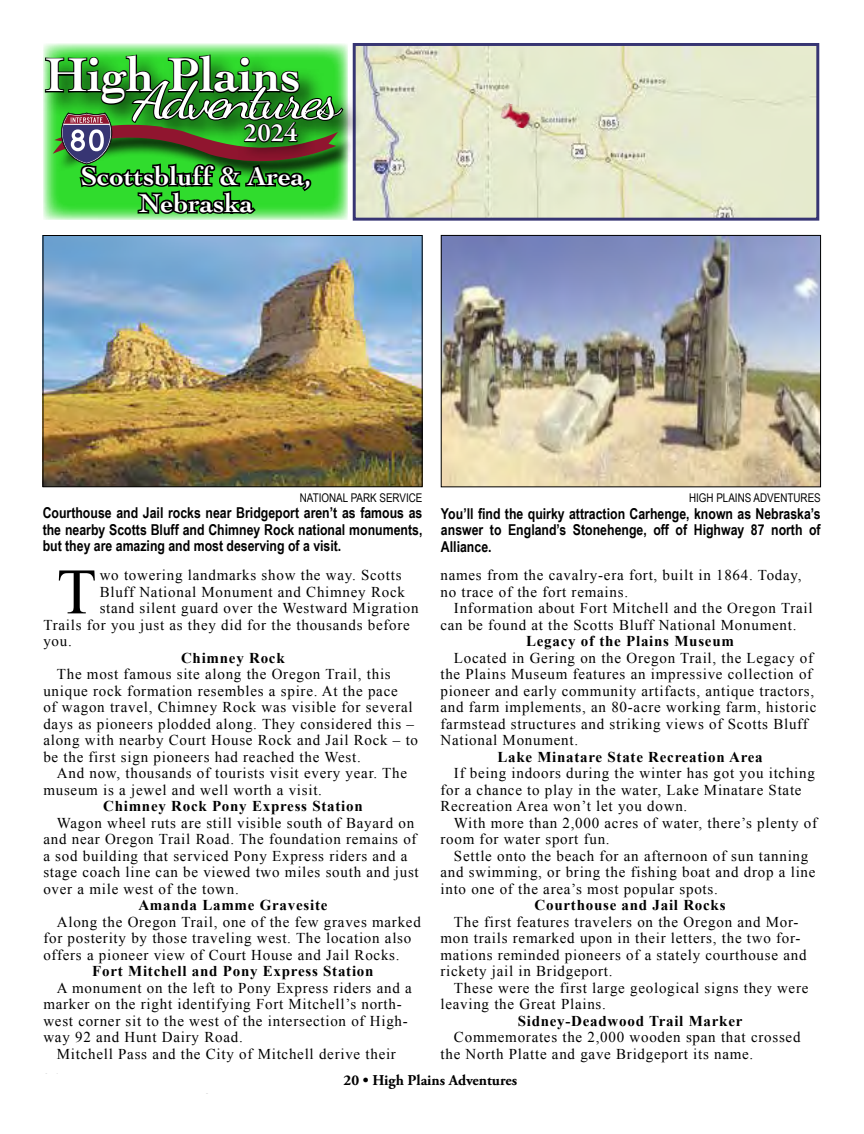
<style>
.page{position:relative;width:864px;height:1134px;background:#fff}
.page>*{position:absolute;margin:0;border:0;box-sizing:border-box;transform-origin:0 0}
.t1{font:64.8px "Times New Roman";color:#000}
.t2{font:50.85px "Dancing Script";letter-spacing:-.08em;color:#fff;scale:1.25 1}
.t3{font:700 49.65px "Cochin";color:#fff}
.t4{font:700 27px/27px "Cochin";letter-spacing:.01em;color:#fff;text-align:center}
.t5{font:600 27px "Garamond Premr Pro";color:#fff}
.t6{font:15px/16.5px "Times New Roman";letter-spacing:.05em;color:#000}
.t7{font:700 15px/16.5px "Arial Narrow";color:#000;text-align:justify}
.t8{font:700 15px "Times New Roman";letter-spacing:.05em;color:#000}
.t9{font:700 15px "Adobe Garamond Pro";color:#000}
.t10{font:12px "Arial Narrow";color:#000}
</style>
<div class="page">
<img style="left:357px;top:47px;width:458px;height:170px">
<div style="left:353px;top:43px;width:466px;height:178px;border:3px solid #373573"></div>
<img style="left:499px;top:102px;width:37px;height:28px">
<svg style="left:44px;top:43px;width:304px;height:177px;background:#b2f1b1"></svg>
<div style="left:42px;top:51px;width:326px;height:96px;background:#000;opacity:.75"></div>
<div style="left:57px;top:127px;width:298px;height:53px;background:#000;opacity:.75"></div>
<svg style="left:44px;top:53px;width:301px;height:167px;background:#32822b"></svg>
<img style="left:45px;top:237px;width:375px;height:248px">
<div style="left:43px;top:235px;width:379px;height:252px;border:1px solid #000"></div>
<img style="left:443px;top:237px;width:376px;height:248px">
<div style="left:441px;top:235px;width:380px;height:252px;border:1px solid #000"></div>
<h3 class="t3" style="left:45px;top:42px;width:257px">High Plains</h3>
<h2 class="t2" style="left:134px;top:71px;width:167px">Adventures</h2>
<h3 class="t5" style="left:244px;top:117px;width:55px">2024</h3>
<h3 class="t4" style="left:81px;top:161px;width:232px">Scottsbluff &amp; Area,<br>Nebraska</h3>
<p class="t10" style="left:300px;top:489px;width:124px">NATIONAL PARK SERVICE</p>
<p class="t7" style="left:43px;top:504px;width:381px">Courthouse and Jail rocks near Bridgeport aren’t as famous as the nearby Scotts Bluff and Chimney Rock national monuments, but they are amazing and most deserving of a visit.</p>
<h1 class="t1" style="left:57px;top:548px;width:41px">T</h1>
<p class="t6" style="left:100px;top:567px;width:303px">wo towering landmarks show the way. Scotts</p>
<p class="t6" style="left:100px;top:583px;width:307px">Bluff National Monument and Chimney Rock</p>
<p class="t6" style="left:100px;top:600px;width:320px">stand silent guard over the Westward Migration</p>
<p class="t6" style="left:43px;top:616px;width:368px">Trails for you just as they did for the thousands before</p>
<p class="t6" style="left:43px;top:633px;width:30px">you.</p>
<p class="t8" style="left:181px;top:648px;width:105px">Chimney Rock</p>
<p class="t6" style="left:43px;top:666px;width:376px;text-indent:14px">The most famous site along the Oregon Trail, this unique rock formation resembles a spire. At the pace<br>of wagon travel, Chimney Rock was visible for several days as pioneers plodded along. They considered this – along with nearby Court House Rock and Jail Rock – to be the first sign pioneers had reached the West.</p>
<p class="t6" style="left:43px;top:765px;width:365px;text-indent:14px">And now, thousands of tourists visit every year. The museum is a jewel and well worth a visit.</p>
<p class="t8" style="left:103px;top:796px;width:261px">Chimney Rock Pony Express Station</p>
<p class="t6" style="left:43px;top:814px;width:377px;text-indent:14px">Wagon wheel ruts are still visible south of Bayard on and near Oregon Trail Road. The foundation remains of a sod building that serviced Pony Express riders and a stage coach line can be viewed two miles south and just over a mile west of the town.</p>
<p class="t8" style="left:138px;top:895px;width:191px">Amanda Lamme Gravesite</p>
<p class="t6" style="left:43px;top:913px;width:379px;text-indent:14px">Along the Oregon Trail, one of the few graves marked for posterity by those traveling west. The location also offers a pioneer view of Court House and Jail Rocks.</p>
<p class="t8" style="left:92px;top:961px;width:283px">Fort Mitchell and Pony Express Station</p>
<p class="t6" style="left:43px;top:979px;width:370px;text-indent:14px">A monument on the left to Pony Express riders and a marker on the right identifying Fort Mitchell’s north&shy;west corner sit to the west of the intersection of High&shy;way 92 and Hunt Dairy Road.</p>
<p class="t6" style="left:57px;top:1045px;width:341px">Mitchell Pass and the City of Mitchell derive their</p>
<p class="t10" style="left:689px;top:489px;width:133px">HIGH PLAINS ADVENTURES</p>
<p class="t7" style="left:441px;top:504px;width:381px">You’ll find the quirky attraction Carhenge, known as Nebraska’s answer to England’s Stonehenge, off of Highway 87 north of Alliance.</p>
<p class="t6" style="left:440px;top:567px;width:363px">names from the cavalry-era fort, built in 1864. Today, no trace of the fort remains.</p>
<p class="t6" style="left:440px;top:600px;width:374px;text-indent:14px">Information about Fort Mitchell and the Oregon Trail can be found at the Scotts Bluff National Monument.</p>
<p class="t8" style="left:526px;top:631px;width:209px">Legacy of the Plains Museum</p>
<p class="t6" style="left:440px;top:649px;width:377px;text-indent:14px">Located in Gering on the Oregon Trail, the Legacy of the Plains Museum features an impressive collection of pioneer and early community artifacts, antique tractors, and farm implements, an 80-acre working farm, historic farmstead structures and striking views of Scotts Bluff National Monument.</p>
<p class="t8" style="left:497px;top:747px;width:267px">Lake Minatare State Recreation Area</p>
<p class="t6" style="left:440px;top:765px;width:376px;text-indent:14px">If being indoors during the winter has got you itching for a chance to play in the water, Lake Minatare State<br>Recreation Area won’t let you down.</p>
<p class="t6" style="left:440px;top:814px;width:378px;text-indent:14px">With more than 2,000 acres of water, there’s plenty of room for water sport fun.</p>
<p class="t6" style="left:440px;top:847px;width:377px;text-indent:14px">Settle onto the beach for an afternoon of sun tanning and swimming, or bring the fishing boat and drop a line into one of the area’s most popular spots.</p>
<p class="t8" style="left:535px;top:895px;width:192px">Courthouse and Jail Rocks</p>
<p class="t6" style="left:440px;top:913px;width:368px;text-indent:14px">The first features travelers on the Oregon and Mor&shy;mon trails remarked upon in their letters, the two for&shy;mations reminded pioneers of a stately courthouse and rickety jail in Bridgeport.</p>
<p class="t6" style="left:440px;top:979px;width:369px;text-indent:13px">These were the first large geological signs they were leaving the Great Plains.</p>
<p class="t8" style="left:518px;top:1011px;width:226px">Sidney-Deadwood Trail Marker</p>
<p class="t6" style="left:440px;top:1029px;width:362px;text-indent:14px">Commemorates the 2,000 wooden span that crossed the North Platte and gave Bridgeport its name.</p>
<p class="t9" style="left:344px;top:1071px;width:175px">20 • High Plains Adventures</p>
</div>
